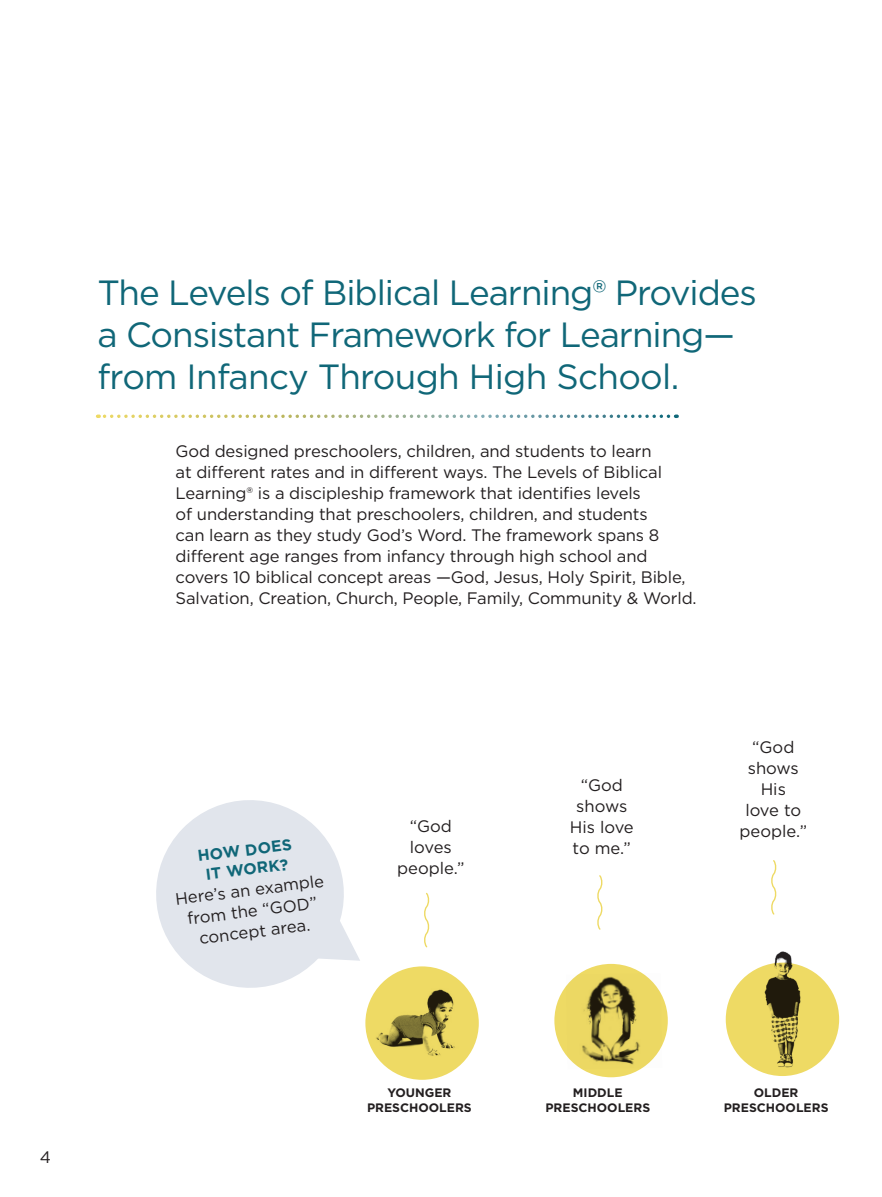
<style>
.page{position:relative;width:882px;height:1197px;background:#fff}
.page>*{position:absolute;margin:0;border:0;box-sizing:border-box;transform-origin:0 0}
.t1{font:35px/42px "Gotham";letter-spacing:-.03em;color:#106778}
.t2{font:16.62px/21px "Gotham";letter-spacing:-.01em;color:#231f20;text-align:center}
.t3{font:700 15.75px/19.2px "Gotham";color:#106778;text-align:center}
.t4{font:700 12.25px/14.7px "Gotham";color:#231f20;text-align:center}
</style>
<div class="page">
<svg style="left:597px;top:875px;width:6px;height:55px"></svg>
<svg style="left:424px;top:892px;width:6px;height:56px"></svg>
<svg style="left:771px;top:860px;width:6px;height:55px"></svg>
<svg style="left:156px;top:800px;width:188px;height:188px;fill:#e1e5ec"></svg>
<svg style="left:290px;top:898px;width:70px;height:63px"></svg>
<div style="left:365px;top:966px;width:114px;height:114px;background:#eeda64;border-radius:50%"></div>
<img style="left:375px;top:980px;width:94px;height:80px">
<div style="left:726px;top:963px;width:113px;height:113px;background:#eeda64;border-radius:50%"></div>
<img style="left:741px;top:951px;width:85px;height:119px">
<div style="left:554px;top:964px;width:114px;height:113px;background:#eeda64;border-radius:50%"></div>
<img style="left:566px;top:973px;width:96px;height:96px">
<svg style="left:98px;top:415px;width:579px;height:3px"></svg>
<h1 class="t1" style="left:98px;top:271px;width:661px">The Levels of Biblical Learning® Provides a Consistant Framework for Learning— from Infancy Through High School.</h1>
<p class="t2" style="left:176px;top:440px;width:522px;text-align:left">God designed preschoolers, children, and students to learn<br>at different rates and in different ways. The Levels of Biblical Learning® is a discipleship framework that identifies levels<br>of understanding that preschoolers, children, and students<br>can learn as they study God’s Word. The framework spans 8 different age ranges from infancy through high school and covers 10 biblical concept areas —God, Jesus, Holy Spirit, Bible, Salvation, Creation, Church, People, Family, Community &amp; World.</p>
<p class="t3" style="left:197px;top:846px;width:96px;rotate:-7deg">HOW DOES<br>IT WORK?</p>
<p class="t2" style="left:174px;top:888px;width:151px;rotate:-7deg">Here’s an example from the “GOD” concept area.</p>
<p class="t2" style="left:397px;top:816px;width:69px">“God loves people.”</p>
<p class="t2" style="left:570px;top:774px;width:65px">“God shows<br>His love to me.”</p>
<p class="t2" style="left:740px;top:736px;width:69px">“God shows<br>His<br>love to people.”</p>
<p class="t2" style="left:40px;top:1146px;width:13px">4</p>
<p class="t4" style="left:367px;top:1085px;width:106px">YOUNGER<br>PRESCHOOLERS</p>
<p class="t4" style="left:545px;top:1085px;width:106px">MIDDLE<br>PRESCHOOLERS</p>
<p class="t4" style="left:724px;top:1085px;width:106px">OLDER<br>PRESCHOOLERS</p>
</div>
